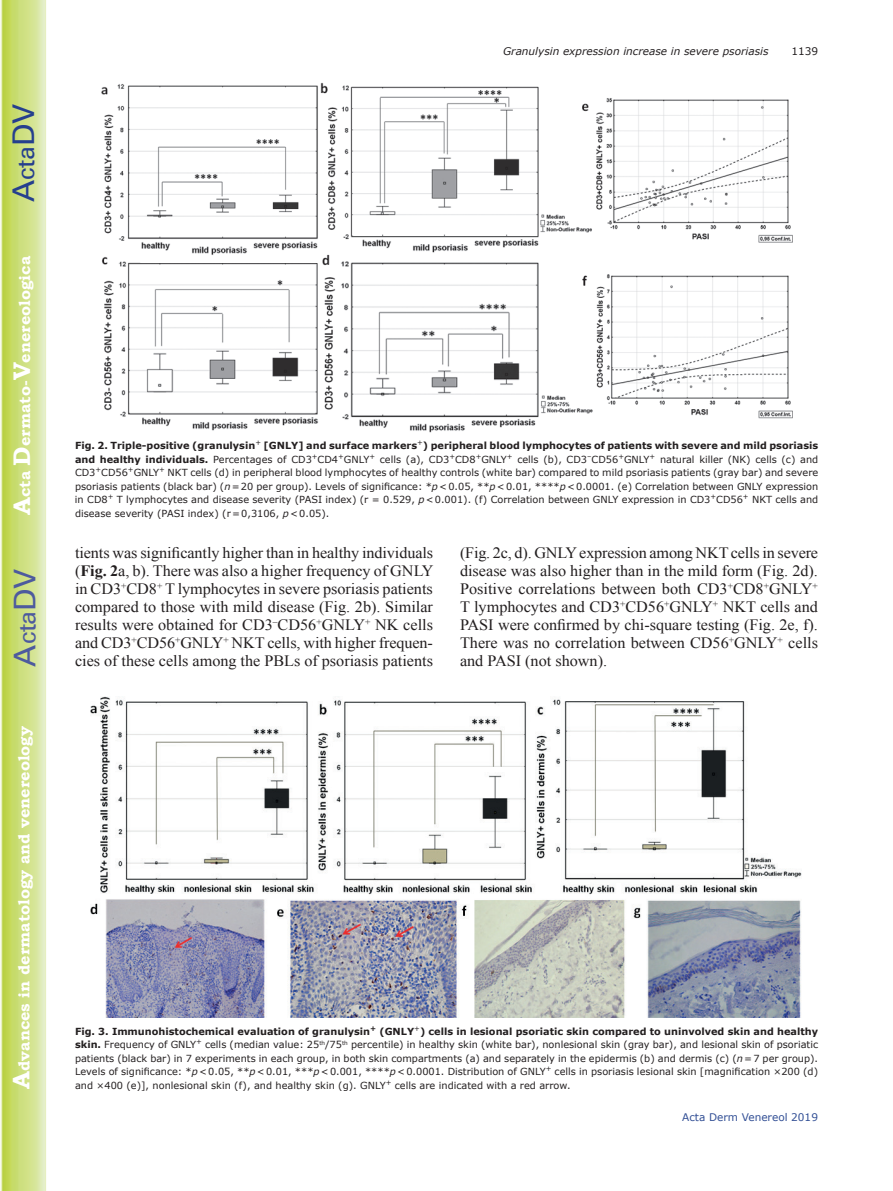
<style>
.page{position:relative;width:893px;height:1191px;background:#fff}
.page>*{position:absolute;margin:0;border:0;box-sizing:border-box;transform-origin:0 0}
.t1{font:30px "Univers";color:#4d5a9e}
.t2{font:30px "Univers";color:#253f8e}
.t3{font:15.75px/18px "Times New Roman";color:#231f20;text-align:justify}
.t4{font:700 15.75px "Bookman Old Style";color:#fff}
.t5{font:italic 10.5px "Verdana";color:#231f20}
.t6{font:10.5px "Verdana";color:#324f95}
.t7{font:10.5px "Verdana";color:#231f20}
.t8{font:9.75px/13.5px "Verdana";color:#231f20;text-align:justify}
.s1{font-size:24px}
.s2{font-weight:700}
.s3{font-style:italic}
</style>
<div class="page">
<svg style="left:1px;top:0;width:45px;height:1191px;background:#cfe084"></svg>
<img style="left:101px;top:83px;width:692px;height:349px">
<img style="left:90px;top:696px;width:712px;height:321px">
<h1 class="t2" style="left:6px;top:202px;width:100px;rotate:-90deg">A<span class="s1">cta</span>DV</h1>
<h2 class="t4" style="left:15px;top:515px;width:260px;rotate:-90deg"><span class="s1">A</span>cta <span class="s1">D</span>ermato-<span class="s1">V</span>enereologica</h2>
<h1 class="t1" style="left:7px;top:666px;width:100px;rotate:-90deg">A<span class="s1">cta</span>DV</h1>
<h2 class="t4" style="left:15px;top:1088px;width:364px;rotate:-90deg"><span class="s1">A</span>dvances in dermatology and venereology</h2>
<p class="t5" style="left:503px;top:44px;width:267px">Granulysin expression increase in severe psoriasis</p>
<p class="t7" style="left:791px;top:44px;width:28px">1139</p>
<p class="t8" style="left:75px;top:439px;width:745px"><span class="s2">Fig. 2. Triple-positive (granulysin</span><sup>+</sup> <span class="s2">[GNLY] and surface markers</span><sup>+</sup><span class="s2">) peripheral blood lymphocytes of patients with severe and mild psoriasis and healthy individuals.</span> Percentages of CD3<sup>+</sup>CD4<sup>+</sup>GNLY<sup>+</sup> cells (a), CD3<sup>+</sup>CD8<sup>+</sup>GNLY<sup>+</sup> cells (b), CD3<sup>–</sup>CD56<sup>+</sup>GNLY<sup>+</sup> natural killer (NK) cells (c) and CD3<sup>+</sup>CD56<sup>+</sup>GNLY<sup>+</sup> NKT cells (d) in peripheral blood lymphocytes of healthy controls (white bar) compared to mild psoriasis patients (gray bar) and severe psoriasis patients (black bar) (<span class="s3">n</span>=20 per group). Levels of significance: *<span class="s3">p</span>&lt;0.05, **<span class="s3">p</span>&lt;0.01, ****<span class="s3">p</span>&lt;0.0001. (e) Correlation between GNLY expression in CD8<sup>+</sup> T lymphocytes and disease severity (PASI index) (r = 0.529, <span class="s3">p</span>&lt;0.001). (f) Correlation between GNLY expression in CD3<sup>+</sup>CD56<sup>+</sup> NKT cells and disease severity (PASI index) (r=0,3106, <span class="s3">p</span>&lt;0.05).</p>
<p class="t3" style="left:75px;top:543px;width:360px">tients was significantly higher than in healthy individuals (<span class="s2">Fig. 2</span>a, b). There was also a higher frequency of GNLY in CD3<sup>+</sup>CD8<sup>+</sup> T lymphocytes in severe psoriasis patients compared to those with mild disease (Fig. 2b). Similar results were obtained for CD3<sup>–</sup>CD56<sup>+</sup>GNLY<sup>+</sup> NK cells and CD3<sup>+</sup>CD56<sup>+</sup>GNLY<sup>+</sup> NKT cells, with higher frequen&shy;cies of these cells among the PBLs of psoriasis patients</p>
<p class="t3" style="left:460px;top:543px;width:360px">(Fig. 2c, d). GNLY expression among NKT cells in severe disease was also higher than in the mild form (Fig. 2d).<br>Positive correlations between both CD3<sup>+</sup>CD8<sup>+</sup>GNLY<sup>+ </sup>T lymphocytes and CD3<sup>+</sup>CD56<sup>+</sup>GNLY<sup>+</sup> NKT cells and PASI were confirmed by chi-square testing (Fig. 2e, f).<br>There was no correlation between CD56<sup>+</sup>GNLY<sup>+</sup> cells and PASI (not shown).</p>
<p class="t8" style="left:75px;top:1024px;width:745px"><span class="s2">Fig. 3. Immunohistochemical evaluation of granulysin</span><sup>+</sup> <span class="s2">(GNLY</span><sup>+</sup><span class="s2">) cells in lesional psoriatic skin compared to uninvolved skin and healthy skin.</span> Frequency of GNLY<sup>+</sup> cells (median value: 25<sup>th</sup>/75<sup>th</sup> percentile) in healthy skin (white bar), nonlesional skin (gray bar), and lesional skin of psoriatic patients (black bar) in 7 experiments in each group, in both skin compartments (a) and separately in the epidermis (b) and dermis (c) (<span class="s3">n</span>=7 per group).<br>Levels of significance: *<span class="s3">p</span>&lt;0.05, **<span class="s3">p</span>&lt;0.01, ***<span class="s3">p</span>&lt;0.001, ****<span class="s3">p</span>&lt;0.0001. Distribution of GNLY<sup>+</sup> cells in psoriasis lesional skin [magnification ×200 (d) and ×400 (e)], nonlesional skin (f), and healthy skin (g). GNLY<sup>+</sup> cells are indicated with a red arrow.</p>
<p class="t6" style="left:682px;top:1110px;width:137px">Acta Derm Venereol 2019</p>
</div>
